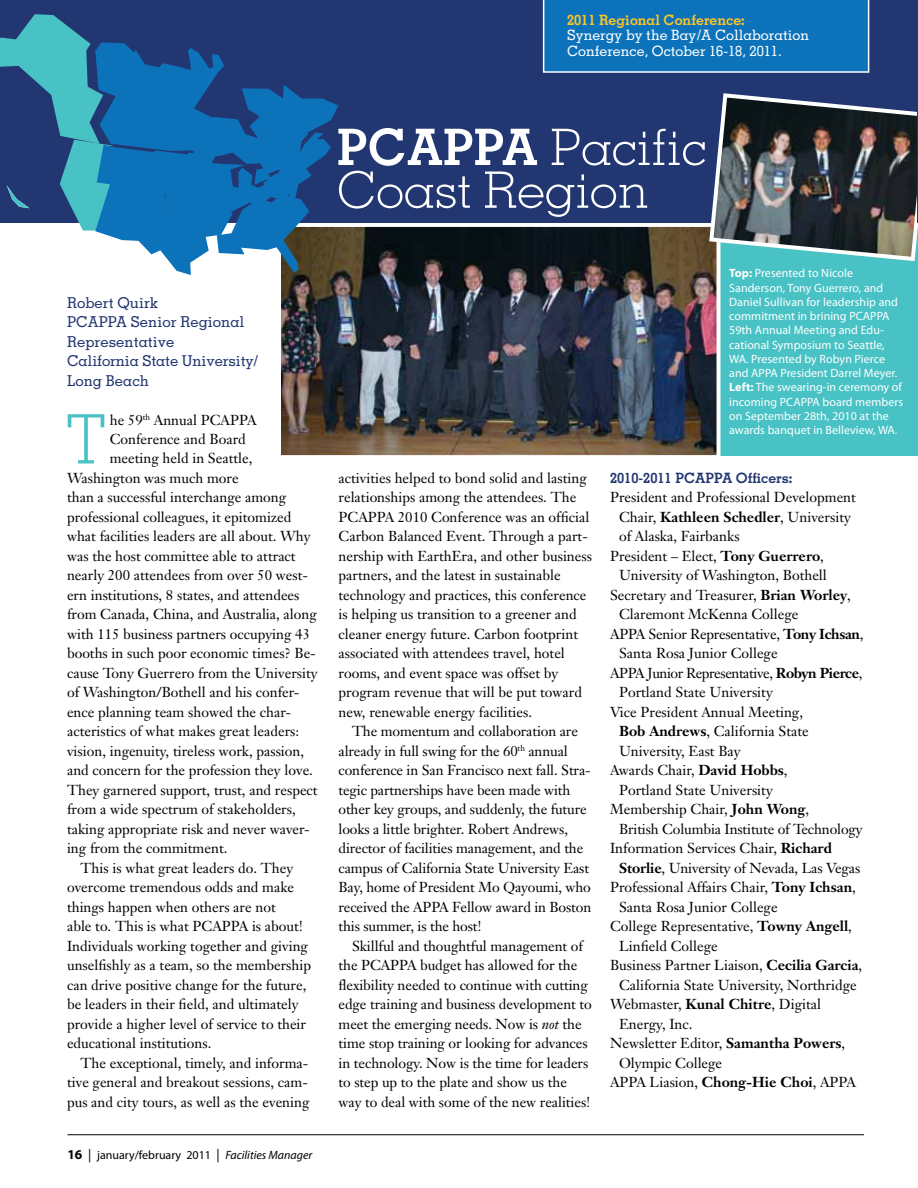
<style>
.page{position:relative;width:918px;height:1188px;background:#fff}
.page>*{position:absolute;margin:0;border:0;box-sizing:border-box;transform-origin:0 0}
.t1{font:300 68.25px "Memphis";color:#49c2c5}
.t2{font:300 50.25px/42.8px "Memphis";color:#fff}
.t3{font:500 15px/19.5px "Memphis";color:#223771}
.t4{font:14.25px/19.5px "Janson Text";color:#000}
.t5{font:500 14.25px/15.8px "Memphis";color:#fff}
.t6{font:14.25px "Janson Text";letter-spacing:-.03em;color:#000}
.t7{font:700 14.25px "Memphis";color:#223771}
.t8{font:700 14.25px "Memphis";color:#ffc623}
.t9{font:12px/14.2px "Myriad Pro";letter-spacing:.005em;color:#fff}
.t10{font:12px "Myriad Pro";color:#000}
.s1{font-weight:700}
.s2{font-weight:700;font-size:13.5px}
.s3{font-size:13.5px}
.s4{font-style:italic}
</style>
<div class="page">
<hr style="left:68px;top:1134px;width:796px;height:1px;background:#000">
<div style="left:715px;top:227px;width:203px;height:228px;background:#49c2c5"></div>
<div style="left:0;top:0;width:918px;height:222px;background:#223771"></div>
<img style="left:282px;top:228px;width:433px;height:226px">
<div style="left:277px;top:223px;width:443px;height:236px;border:4px solid #fff"></div>
<svg style="left:0;top:14px;width:339px;height:261px"></svg>
<svg style="left:543px;top:0;width:375px;height:263px"></svg>
<p class="t8" style="left:567px;top:11px;width:179px">2011 Regional Conference:</p>
<p class="t5" style="left:567px;top:27px;width:244px">Synergy by the Bay/A Collaboration<br>Conference, October 16-18, 2011.</p>
<h2 class="t2" style="left:337px;top:125px;width:371px"><span class="s1">PCAPPA</span> Pacific<br>Coast Region</h2>
<p class="t3" style="left:67px;top:292px;width:192px">Robert Quirk<br>PCAPPA Senior Regional<br>Representative<br>California State University/<br>Long Beach</p>
<h1 class="t1" style="left:67px;top:398px;width:39px">T</h1>
<p class="t4" style="left:110px;top:410px;width:148px">he 59<sup>th</sup> Annual PCAPPA</p>
<p class="t4" style="left:110px;top:429px;width:138px">Conference and Board</p>
<p class="t4" style="left:110px;top:449px;width:144px">meeting held in Seattle,</p>
<p class="t4" style="left:67px;top:468px;width:173px">Washington was much more</p>
<p class="t4" style="left:67px;top:488px;width:221px">than a successful interchange among</p>
<p class="t4" style="left:67px;top:507px;width:226px">professional colleagues, it epitomized</p>
<p class="t4" style="left:67px;top:527px;width:245px">what facilities leaders are all about. Why</p>
<p class="t4" style="left:67px;top:546px;width:230px">was the host committee able to attract</p>
<p class="t4" style="left:67px;top:566px;width:242px">nearly 200 attendees from over 50 west-</p>
<p class="t4" style="left:67px;top:585px;width:234px">ern institutions, 8 states, and attendees</p>
<p class="t4" style="left:67px;top:605px;width:251px">from Canada, China, and Australia, along</p>
<p class="t4" style="left:67px;top:624px;width:245px">with 115 business partners occupying 43</p>
<p class="t4" style="left:67px;top:644px;width:250px">booths in such poor economic times? Be-</p>
<p class="t4" style="left:67px;top:663px;width:252px">cause Tony Guerrero from the University</p>
<p class="t4" style="left:67px;top:683px;width:234px">of Washington/Bothell and his confer-</p>
<p class="t4" style="left:67px;top:702px;width:226px">ence planning team showed the char-</p>
<p class="t4" style="left:67px;top:722px;width:234px">acteristics of what makes great leaders:</p>
<p class="t4" style="left:67px;top:741px;width:239px">vision, ingenuity, tireless work, passion,</p>
<p class="t4" style="left:67px;top:761px;width:247px">and concern for the profession they love.</p>
<p class="t4" style="left:67px;top:780px;width:252px">They garnered support, trust, and respect</p>
<p class="t4" style="left:67px;top:800px;width:230px">from a wide spectrum of stakeholders,</p>
<p class="t4" style="left:67px;top:819px;width:244px">taking appropriate risk and never waver-</p>
<p class="t4" style="left:67px;top:839px;width:162px">ing from the commitment.</p>
<p class="t4" style="left:81px;top:858px;width:214px">This is what great leaders do. They</p>
<p class="t4" style="left:67px;top:878px;width:229px">overcome tremendous odds and make</p>
<p class="t4" style="left:67px;top:897px;width:210px">things happen when others are not</p>
<p class="t4" style="left:67px;top:917px;width:238px">able to. This is what PCAPPA is about!</p>
<p class="t4" style="left:67px;top:936px;width:242px">Individuals working together and giving</p>
<p class="t4" style="left:67px;top:956px;width:246px">unselfishly as a team, so the membership</p>
<p class="t4" style="left:67px;top:975px;width:241px">can drive positive change for the future,</p>
<p class="t4" style="left:67px;top:995px;width:233px">be leaders in their field, and ultimately</p>
<p class="t4" style="left:67px;top:1014px;width:241px">provide a higher level of service to their</p>
<p class="t4" style="left:67px;top:1034px;width:146px">educational institutions.</p>
<p class="t4" style="left:81px;top:1053px;width:229px">The exceptional, timely, and informa-</p>
<p class="t4" style="left:67px;top:1072px;width:242px">tive general and breakout sessions, cam-</p>
<p class="t4" style="left:67px;top:1092px;width:244px">pus and city tours, as well as the evening</p>
<p class="t10" style="left:68px;top:1147px;width:246px"><span class="s2">16</span> <span class="s3">|</span> january/february 2011 <span class="s3">|</span> <span class="s4">Facilities Manager</span></p>
<p class="t4" style="left:339px;top:468px;width:255px">activities helped to bond solid and lasting relationships among the attendees. The PCAPPA 2010 Conference was an official Carbon Balanced Event. Through a part&shy;nership with EarthEra, and other business partners, and the latest in sustainable technology and practices, this conference is helping us transition to a greener and cleaner energy future. Carbon footprint associated with attendees travel, hotel rooms, and event space was offset by program revenue that will be put toward new, renewable energy facilities.</p>
<p class="t4" style="left:339px;top:721px;width:254px;text-indent:13px">The momentum and collaboration are already in full swing for the 60<sup>th</sup> annual conference in San Francisco next fall. Stra&shy;tegic partnerships have been made with other key groups, and suddenly, the future looks a little brighter. Robert Andrews, director of facilities management, and the campus of California State University East Bay, home of President Mo Qayoumi, who received the APPA Fellow award in Boston this summer, is the host!</p>
<p class="t4" style="left:339px;top:936px;width:255px;text-indent:13px">Skillful and thoughtful management of the PCAPPA budget has allowed for the flexibility needed to continue with cutting edge training and business development to meet the emerging needs. Now is <span class="s4">not</span> the time stop training or looking for advances in technology. Now is the time for leaders to step up to the plate and show us the way to deal with some of the new realities!</p>
<p class="t9" style="left:729px;top:266px;width:176px"><span class="s1">Top:</span> Presented to Nicole<br>Sanderson, Tony Guerrero, and<br>Daniel Sullivan for leadership and commitment in brining PCAPPA<br>59th Annual Meeting and Edu&shy;cational Symposium to Seattle,<br>WA. Presented by Robyn Pierce and APPA President Darrel Meyer.<br><span class="s1">Left:</span> The swearing-in ceremony of incoming PCAPPA board members on September 28th, 2010 at the awards banquet in Belleview, WA.</p>
<p class="t7" style="left:610px;top:469px;width:184px">2010-2011 PCAPPA Officers:</p>
<p class="t4" style="left:610px;top:488px;width:247px">President and Professional Development</p>
<p class="t4" style="left:619px;top:507px;width:233px">Chair, <span class="s1">Kathleen Schedler</span>, University</p>
<p class="t4" style="left:619px;top:527px;width:122px">of Alaska, Fairbanks</p>
<p class="t4" style="left:610px;top:546px;width:215px">President – Elect, <span class="s1">Tony Guerrero</span>,</p>
<p class="t4" style="left:619px;top:566px;width:209px">University of Washington, Bothell</p>
<p class="t4" style="left:610px;top:585px;width:242px">Secretary and Treasurer, <span class="s1">Brian Worley</span>,</p>
<p class="t4" style="left:619px;top:605px;width:181px">Claremont McKenna College</p>
<p class="t4" style="left:610px;top:624px;width:255px">APPA Senior Representative, <span class="s1">Tony Ichsan</span>,</p>
<p class="t4" style="left:619px;top:644px;width:160px">Santa Rosa Junior College</p>
<p class="t6" style="left:610px;top:664px;width:254px">APPA Junior Representative, <span class="s1">Robyn Pierce</span>,</p>
<p class="t4" style="left:619px;top:683px;width:155px">Portland State University</p>
<p class="t4" style="left:610px;top:702px;width:195px">Vice President Annual Meeting,</p>
<p class="t4" style="left:619px;top:722px;width:191px"><span class="s1">Bob Andrews</span>, California State</p>
<p class="t4" style="left:619px;top:741px;width:123px">University, East Bay</p>
<p class="t4" style="left:610px;top:761px;width:179px">Awards Chair, <span class="s1">David Hobbs</span>,</p>
<p class="t4" style="left:619px;top:780px;width:155px">Portland State University</p>
<p class="t4" style="left:610px;top:799px;width:201px">Membership Chair, <span class="s1">John Wong</span>,</p>
<p class="t4" style="left:619px;top:819px;width:245px">British Columbia Institute of Technology</p>
<p class="t4" style="left:610px;top:838px;width:223px">Information Services Chair, <span class="s1">Richard</span></p>
<p class="t4" style="left:619px;top:858px;width:243px"><span class="s1">Storlie</span>, University of Nevada, Las Vegas</p>
<p class="t4" style="left:610px;top:877px;width:247px">Professional Affairs Chair, <span class="s1">Tony Ichsan</span>,</p>
<p class="t4" style="left:619px;top:897px;width:160px">Santa Rosa Junior College</p>
<p class="t4" style="left:610px;top:916px;width:243px">College Representative, <span class="s1">Towny Angell</span>,</p>
<p class="t4" style="left:619px;top:936px;width:100px">Linfield College</p>
<p class="t4" style="left:610px;top:955px;width:254px">Business Partner Liaison, <span class="s1">Cecilia Garcia</span>,</p>
<p class="t4" style="left:619px;top:975px;width:239px">California State University, Northridge</p>
<p class="t4" style="left:610px;top:994px;width:213px">Webmaster, <span class="s1">Kunal Chitre</span>, Digital</p>
<p class="t4" style="left:619px;top:1014px;width:75px">Energy, Inc.</p>
<p class="t4" style="left:610px;top:1033px;width:237px">Newsletter Editor, <span class="s1">Samantha Powers</span>,</p>
<p class="t4" style="left:619px;top:1053px;width:105px">Olympic College</p>
<p class="t4" style="left:610px;top:1072px;width:247px">APPA Liasion, <span class="s1">Chong-Hie Choi</span>, APPA</p>
</div>
